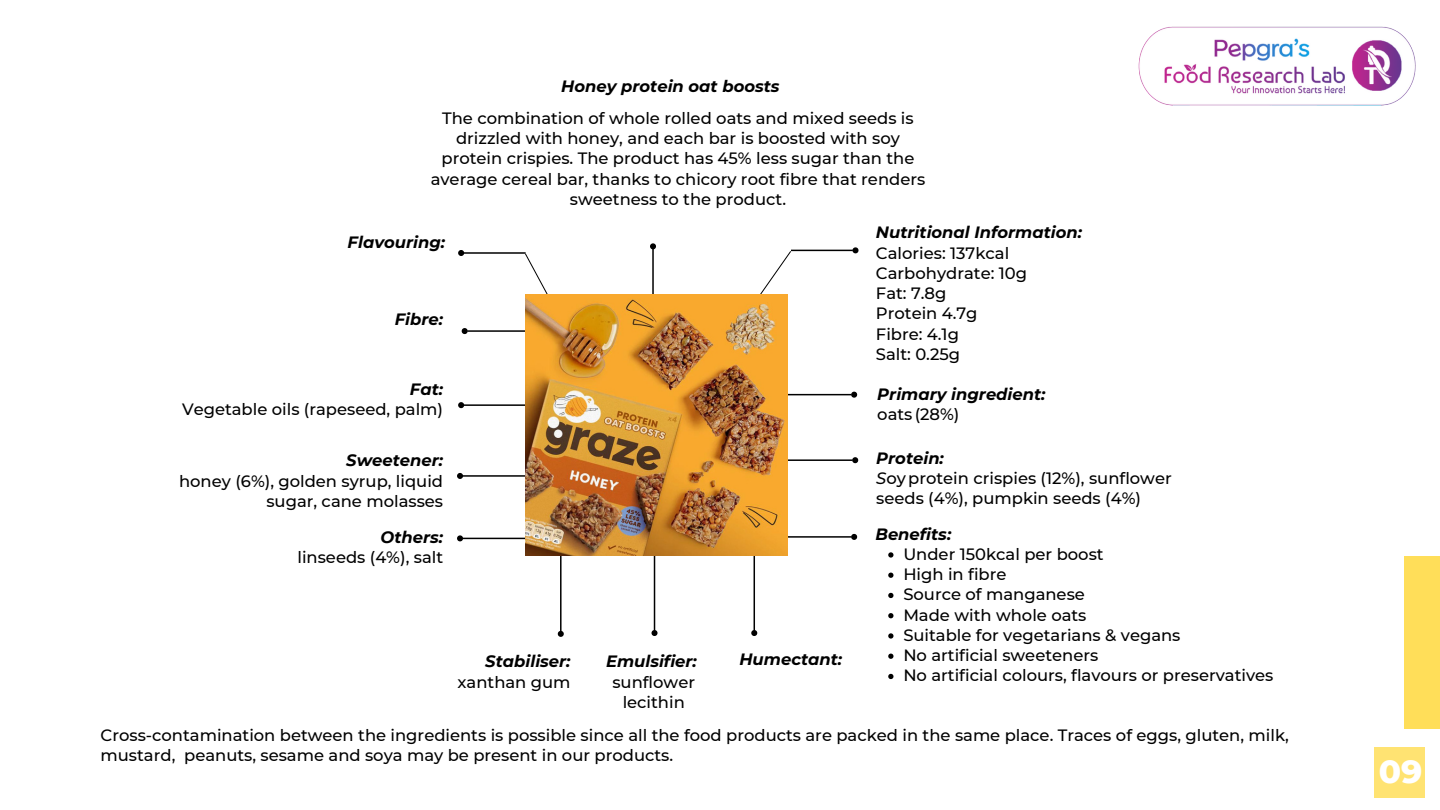
<style>
.page{position:relative;width:1440px;height:810px;background:#fff}
.page>*{position:absolute;margin:0;border:0;box-sizing:border-box;transform-origin:0 0}
.t1{font:800 32.7px "Montserrat";color:#fff}
.t2{font:500 16.4px/20.2px "Montserrat";color:#000;text-align:center}
.t3{font:italic 700 16.4px "Montserrat";color:#000}
.s1{font-style:italic}
</style>
<div class="page">
<div style="left:1404px;top:556px;width:36px;height:173px;background:#ffde59"></div>
<img style="left:1138px;top:26px;width:278px;height:80px">
<div style="left:1375px;top:747px;width:50px;height:51px;background:#ffe372"></div>
<hr style="left:652px;top:249px;width:2px;height:165px;background:#000">
<svg style="left:650px;top:243px;width:6px;height:8px"></svg>
<hr style="left:754px;top:510px;width:1px;height:120px;background:#000">
<svg style="left:751px;top:629px;width:7px;height:7px"></svg>
<hr style="left:560px;top:511px;width:2px;height:120px;background:#000">
<svg style="left:557px;top:630px;width:7px;height:7px"></svg>
<hr style="left:654px;top:510px;width:1px;height:120px;background:#000">
<svg style="left:651px;top:629px;width:7px;height:7px"></svg>
<hr style="left:739px;top:394px;width:113px;height:1px;background:#000">
<svg style="left:850px;top:391px;width:8px;height:7px"></svg>
<hr style="left:740px;top:459px;width:113px;height:2px;background:#000">
<svg style="left:851px;top:457px;width:8px;height:7px"></svg>
<hr style="left:739px;top:536px;width:113px;height:2px;background:#000">
<svg style="left:850px;top:533px;width:8px;height:7px"></svg>
<svg style="left:888px;top:552px;width:5px;height:6px"></svg>
<svg style="left:888px;top:573px;width:5px;height:5px"></svg>
<svg style="left:888px;top:593px;width:5px;height:5px"></svg>
<svg style="left:888px;top:613px;width:5px;height:5px"></svg>
<svg style="left:888px;top:633px;width:5px;height:6px"></svg>
<svg style="left:888px;top:654px;width:5px;height:5px"></svg>
<svg style="left:888px;top:674px;width:5px;height:5px"></svg>
<hr style="left:464px;top:404px;width:191px;height:2px;background:#000">
<svg style="left:458px;top:402px;width:7px;height:7px"></svg>
<svg style="left:525px;top:254px;width:23px;height:40px"></svg>
<hr style="left:467px;top:330px;width:191px;height:2px;background:#000">
<svg style="left:461px;top:328px;width:8px;height:7px"></svg>
<hr style="left:464px;top:252px;width:62px;height:2px;background:#000">
<svg style="left:458px;top:250px;width:7px;height:6px"></svg>
<hr style="left:463px;top:475px;width:191px;height:2px;background:#000">
<svg style="left:457px;top:473px;width:7px;height:6px"></svg>
<hr style="left:463px;top:538px;width:191px;height:1px;background:#000">
<svg style="left:457px;top:535px;width:7px;height:7px"></svg>
<svg style="left:760px;top:251px;width:32px;height:74px"></svg>
<hr style="left:791px;top:250px;width:62px;height:1px;background:#000">
<svg style="left:851px;top:247px;width:8px;height:7px"></svg>
<img style="left:525px;top:294px;width:262px;height:262px">
<p class="t3" style="left:561px;top:76px;width:220px">Honey protein oat boosts</p>
<p class="t2" style="left:431px;top:108px;width:496px">The combination of whole rolled oats and mixed seeds is drizzled with honey, and each bar is boosted with soy protein crispies. The product has 45% less sugar than the average cereal bar, thanks to chicory root fibre that renders sweetness to the product.</p>
<p class="t3" style="left:348px;top:232px;width:99px">Flavouring:</p>
<p class="t3" style="left:395px;top:309px;width:50px">Fibre:</p>
<p class="t3" style="left:410px;top:379px;width:35px">Fat:</p>
<p class="t2" style="left:182px;top:399px;width:263px">Vegetable oils (rapeseed, palm)</p>
<p class="t3" style="left:346px;top:450px;width:98px">Sweetener:</p>
<p class="t2" style="left:179px;top:471px;width:266px;text-align:right">honey (6%), golden syrup, liquid sugar, cane molasses</p>
<p class="t3" style="left:381px;top:527px;width:64px">Others:</p>
<p class="t2" style="left:297px;top:547px;width:147px">linseeds (4%), salt</p>
<p class="t3" style="left:485px;top:651px;width:87px">Stabiliser:</p>
<p class="t2" style="left:458px;top:672px;width:115px">xanthan gum</p>
<p class="t3" style="left:606px;top:651px;width:92px">Emulsifier:</p>
<p class="t2" style="left:612px;top:672px;width:84px">sunflower lecithin</p>
<p class="t3" style="left:739px;top:649px;width:104px">Humectant:</p>
<p class="t3" style="left:876px;top:222px;width:208px">Nutritional Information:</p>
<p class="t2" style="left:876px;top:243px;width:135px">Calories: 137kcal</p>
<p class="t2" style="left:876px;top:263px;width:153px">Carbohydrate: 10g</p>
<p class="t2" style="left:876px;top:283px;width:72px">Fat: 7.8g</p>
<p class="t2" style="left:876px;top:303px;width:103px">Protein 4.7g</p>
<p class="t2" style="left:876px;top:324px;width:85px">Fibre: 4.1g</p>
<p class="t2" style="left:876px;top:344px;width:86px">Salt: 0.25g</p>
<p class="t3" style="left:877px;top:384px;width:170px">Primary ingredient:</p>
<p class="t2" style="left:877px;top:405px;width:84px">oats (28%)</p>
<p class="t3" style="left:876px;top:448px;width:69px">Protein:</p>
<p class="t2" style="left:876px;top:468px;width:297px;text-align:left"><span class="s1">S</span>oyprotein crispies (12%), sunflower seeds (4%), pumpkin seeds (4%)</p>
<p class="t3" style="left:875px;top:524px;width:77px">Benefits:</p>
<p class="t2" style="left:903px;top:544px;width:202px">Under 150kcal per boost</p>
<p class="t2" style="left:903px;top:564px;width:105px">High in fibre</p>
<p class="t2" style="left:903px;top:584px;width:183px">Source of manganese</p>
<p class="t2" style="left:903px;top:605px;width:185px">Made with whole oats</p>
<p class="t2" style="left:903px;top:625px;width:279px">Suitable for vegetarians &amp; vegans</p>
<p class="t2" style="left:903px;top:645px;width:196px">No artificial sweeteners</p>
<p class="t2" style="left:903px;top:665px;width:372px">No artificial colours, flavours or preservatives</p>
<p class="t2" style="left:101px;top:725px;width:1190px;text-align:left">Cross-contamination between the ingredients is possible since all the food products are packed in the same place. Traces of eggs, gluten, milk, mustard, peanuts, sesame and soya may be present in our products.</p>
<p class="t1" style="left:1379px;top:751px;width:45px">09</p>
</div>
